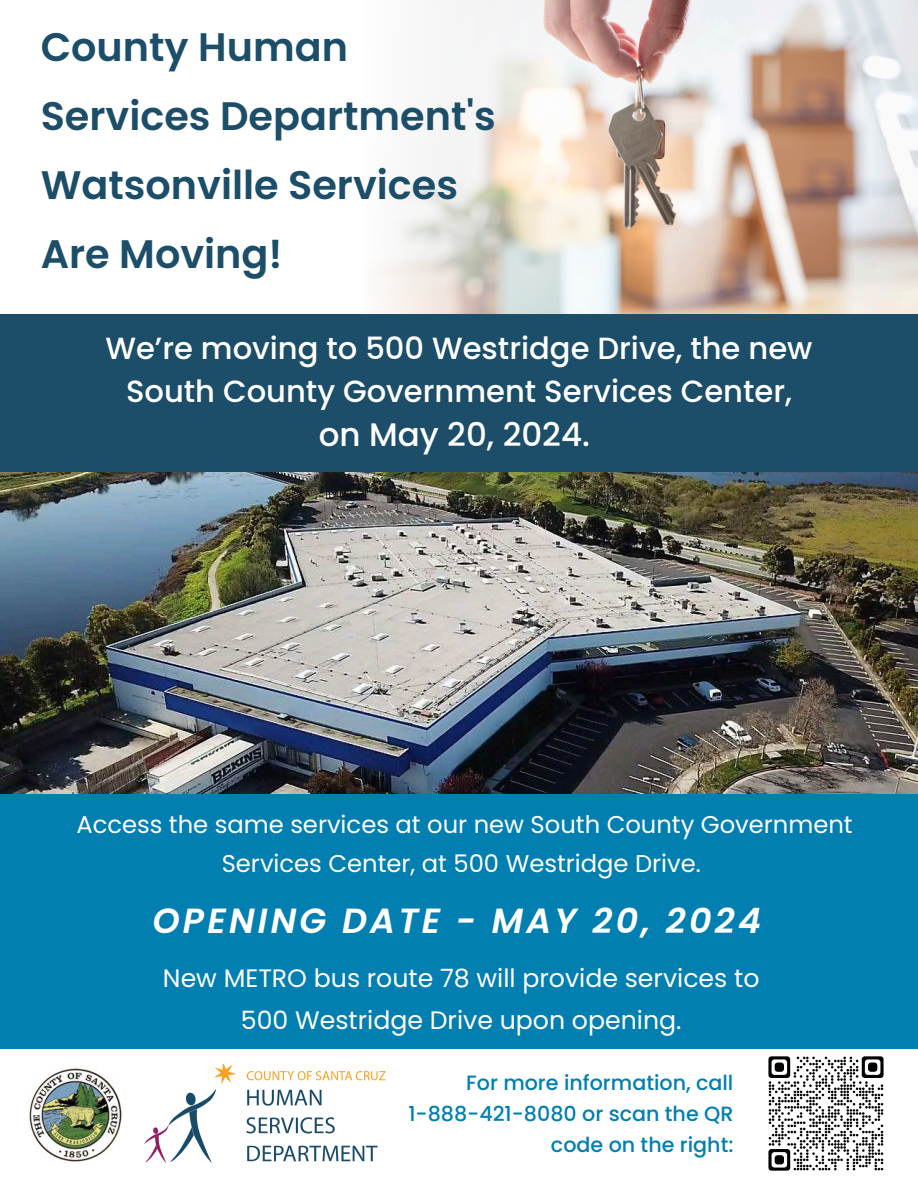
<style>
.page{position:relative;width:918px;height:1188px;background:#fff}
.page>*{position:absolute;margin:0;border:0;box-sizing:border-box;transform-origin:0 0}
.t1{font:600 39.75px/69.2px "Poppins";color:#1c4e69}
.t2{font:italic 600 34.95px "Poppins";letter-spacing:.09em;color:#fff}
.t3{font:500 32.55px "Poppins";color:#fff}
.t4{font:500 30.6px/42.8px "Poppins";color:#fff;text-align:center}
.t5{font:25.2px/41.7px "Poppins";color:#fff;text-align:center}
.t6{font:24.3px/39.3px "Poppins";color:#fff;text-align:center}
.t7{font:500 20.7px/31px "Poppins";color:#007fb0;text-align:right}
</style>
<div class="page">
<img style="left:699px;top:0;width:219px;height:314px">
<svg style="left:378px;top:0;width:321px;height:314px"></svg>
<img style="left:0;top:472px;width:918px;height:322px">
<div style="left:0;top:314px;width:918px;height:158px;background:#1c4e69"></div>
<img style="left:144px;top:1064px;width:242px;height:98px">
<img style="left:768px;top:1056px;width:116px;height:115px">
<div style="left:0;top:794px;width:918px;height:255px;background:#007fb0"></div>
<img style="left:29px;top:1068px;width:93px;height:94px">
<p class="t1" style="left:41px;top:13px;width:457px">County Human<br>Services Department's<br>Watsonville Services<br>Are Moving!</p>
<h2 class="t4" style="left:106px;top:327px;width:708px">We’re moving to 500 Westridge Drive, the new<br>South County Government Services Center,</h2>
<h2 class="t3" style="left:319px;top:412px;width:273px">on May 20, 2024.</h2>
<p class="t6" style="left:76px;top:805px;width:778px">Access the same services at our new South County Government<br>Services Center, at 500 Westridge Drive.</p>
<h2 class="t2" style="left:152px;top:896px;width:610px">OPENING DATE - MAY 20, 2024</h2>
<p class="t5" style="left:163px;top:957px;width:598px">New METRO bus route 78 will provide services to<br>500 Westridge Drive upon opening.</p>
<p class="t7" style="left:466px;top:1067px;width:269px">For more information, call</p>
<p class="t7" style="left:408px;top:1098px;width:327px">1-888-421-8080 or scan the QR code on the right:</p>
</div>
